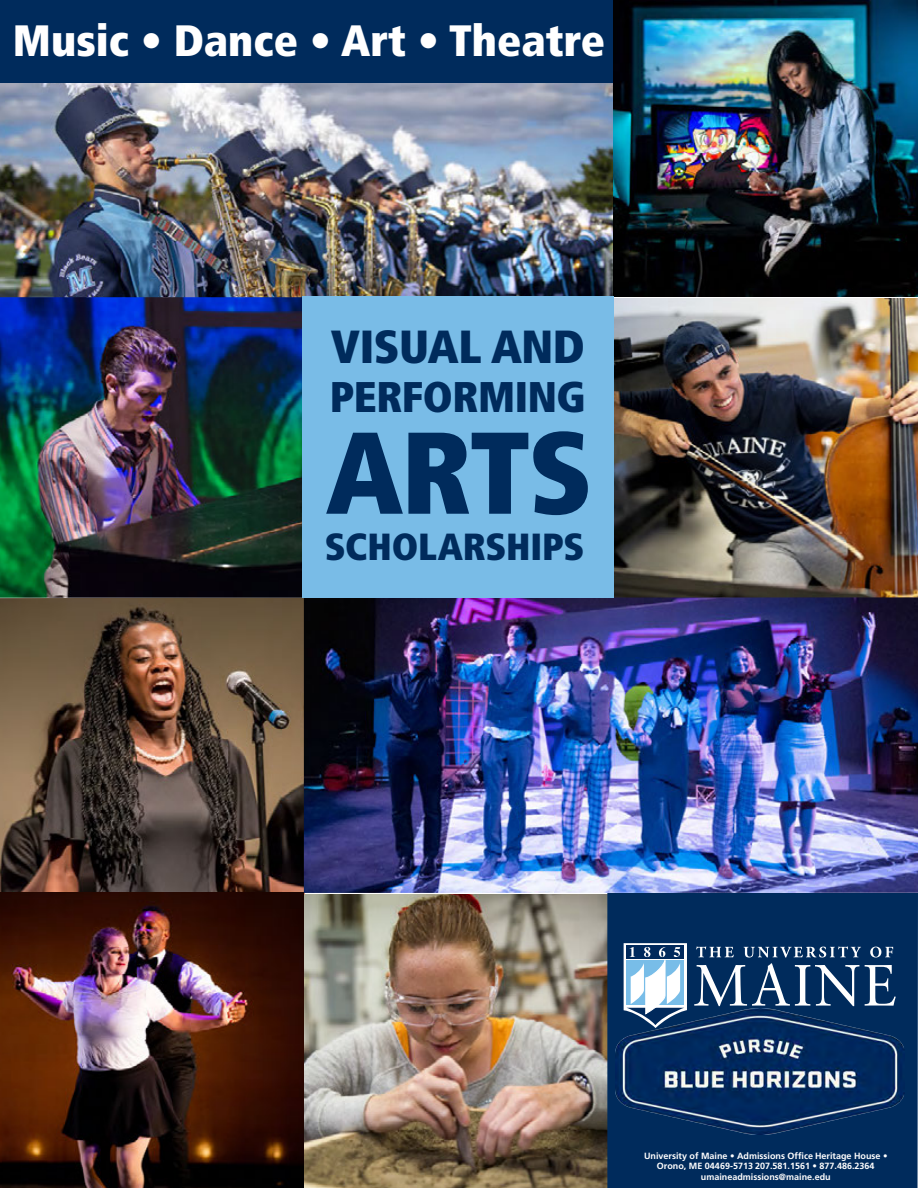
<style>
.page{position:relative;width:918px;height:1188px;background:#fff}
.page>*{position:absolute;margin:0;border:0;box-sizing:border-box;transform-origin:0 0}
.t1{font:900 condensed 116.1px "Frutiger LT Std";color:#002b5c}
.t2{font:900 condensed 46.35px "Frutiger LT Std";letter-spacing:-.01em;color:#002b5c}
.t3{font:900 condensed 43.95px "Frutiger LT Std";color:#fff}
.t4{font:900 condensed 42.9px "Frutiger LT Std";letter-spacing:-.01em;color:#002b5c}
.t5{font:900 condensed 37.8px "Frutiger LT Std";letter-spacing:-.005em;color:#002b5c}
.t6{font:700 9px/10.8px "Frutiger LT Std";color:#fff;text-align:center}
</style>
<div class="page">
<img style="left:304px;top:894px;width:303px;height:294px">
<img style="left:612px;top:1px;width:306px;height:296px">
<div style="left:607px;top:893px;width:311px;height:295px;background:#002b5c"></div>
<div style="left:0;top:0;width:613px;height:87px;background:#002b5c"></div>
<img style="left:0;top:83px;width:612px;height:214px">
<img style="left:614px;top:298px;width:304px;height:299px">
<img style="left:0;top:598px;width:305px;height:297px">
<img style="left:0;top:893px;width:304px;height:295px">
<svg style="left:694px;top:946px;width:202px;height:60px"></svg>
<svg style="left:624px;top:943px;width:63px;height:65px"></svg>
<img style="left:304px;top:597px;width:614px;height:296px">
<img style="left:0;top:297px;width:303px;height:301px">
<div style="left:303px;top:297px;width:311px;height:301px;background:#79bce7"></div>
<img style="left:616px;top:1008px;width:288px;height:127px">
<h3 class="t3" style="left:13px;top:14px;width:594px">Music • Dance • Art • Theatre</h3>
<h2 class="t2" style="left:331px;top:319px;width:255px">VISUAL AND</h2>
<h3 class="t4" style="left:330px;top:371px;width:258px">PERFORMING</h3>
<h1 class="t1" style="left:326px;top:402px;width:269px">ARTS</h1>
<h3 class="t5" style="left:325px;top:524px;width:261px">SCHOLARSHIPS</h3>
<p class="t6" style="left:644px;top:1150px;width:245px">University of Maine • Admissions Office Heritage House •<br>Orono, ME 04469-5713 207.581.1561 • 877.486.2364 umaineadmissions@maine.edu</p>
</div>
